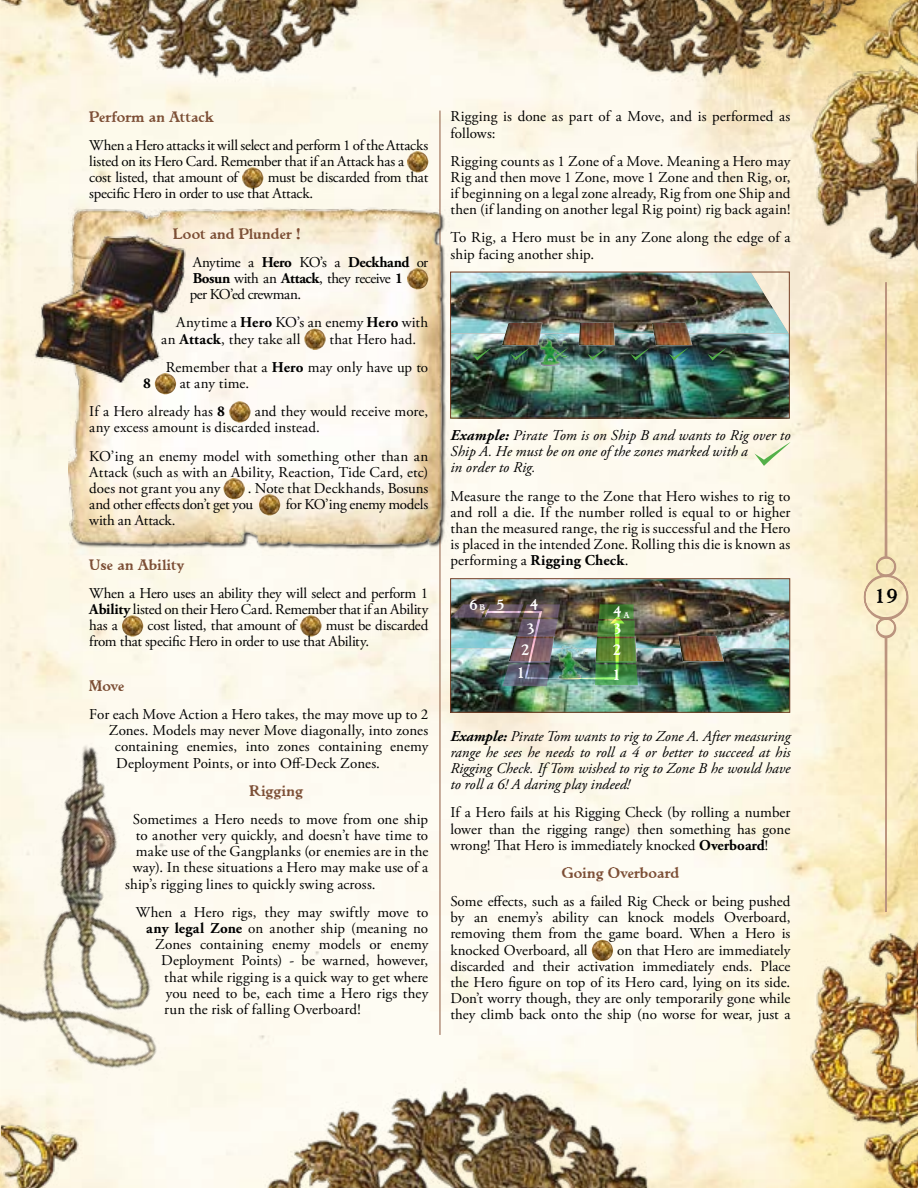
<style>
.page{position:relative;width:918px;height:1188px;background:#fff}
.page>*{position:absolute;margin:0;border:0;box-sizing:border-box;transform-origin:0 0}
.t1{font:19.5px "Weathered SF";color:#000}
.t2{font:15px/16.2px "Adobe Garamond Pro";color:#000}
.t3{font:italic 15px/16.2px "Adobe Garamond Pro";color:#000}
.t4{font:15px/16.2px "Adobe Garamond Pro";letter-spacing:-.02em;color:#000}
.t5{font:15px/16.2px "Adobe Garamond Pro";letter-spacing:-.03em;color:#000}
.t6{font:15px "Weathered SF";letter-spacing:.01em;color:#7c4e35}
.t7{font:15px/16.2px "Adobe Garamond Pro";letter-spacing:.02em;color:#000}
.t8{font:15px "Adobe Garamond Pro";letter-spacing:-.025em;color:#000}
.t9{font:700 15px "Adobe Garamond Pro";color:#000}
.t10{font:14.55px "Weathered SF";color:#fff}
.s1{font-weight:700}
.s2{font-size:7.95px}
</style>
<div class="page">
<img style="left:1px;top:0;width:917px;height:1188px">
<img style="left:863px;top:0;width:46px;height:1188px">
<img style="left:69px;top:199px;width:380px;height:357px">
<img style="left:0;top:703px;width:298px;height:427px">
<img style="left:21px;top:225px;width:170px;height:157px">
<img style="left:407px;top:151px;width:21px;height:21px;border-radius:11px">
<img style="left:242px;top:167px;width:21px;height:22px;border-radius:11px">
<img style="left:407px;top:268px;width:21px;height:21px;border-radius:11px">
<img style="left:304px;top:329px;width:22px;height:21px;border-radius:11px">
<img style="left:155px;top:373px;width:21px;height:21px;border-radius:11px">
<img style="left:229px;top:401px;width:22px;height:22px;border-radius:11px">
<img style="left:224px;top:478px;width:21px;height:21px;border-radius:11px">
<img style="left:259px;top:494px;width:21px;height:21px;border-radius:11px">
<img style="left:122px;top:615px;width:21px;height:22px;border-radius:11px">
<img style="left:300px;top:615px;width:22px;height:22px;border-radius:11px">
<img style="left:451px;top:272px;width:338px;height:146px">
<img style="left:537px;top:334px;width:31px;height:32px">
<svg style="left:754px;top:437px;width:42px;height:29px"></svg>
<img style="left:592px;top:940px;width:21px;height:21px;border-radius:11px">
<img style="left:450px;top:579px;width:340px;height:133px">
<p class="t6" style="left:89px;top:108px;width:126px">Perform an Attack</p>
<p class="t2" style="left:89px;top:138px;width:340px">When a Hero attacks it will select and perform 1 of the Attacks listed on its Hero Card. Remember that if an Attack has a cost listed, that amount of</p>
<p class="t2" style="left:89px;top:170px;width:340px;text-indent:178px">must be discarded from that specific Hero in order to use that Attack.</p>
<p class="t6" style="left:173px;top:225px;width:129px">Loot and Plunder !</p>
<p class="t5" style="left:190px;top:255px;width:240px">Anytime a <span class="s1">Hero</span> KO’s a <span class="s1">Deckhand</span> or<br><span class="s1">Bosun</span> with an <span class="s1">Attack</span>, they receive <span class="s1">1<br></span>per KO’ed crewman.</p>
<p class="t7" style="left:161px;top:315px;width:268px;text-indent:15px">Anytime a <span class="s1">Hero</span> KO’s an enemy <span class="s1">Hero</span> with an <span class="s1">Attack</span>, they take all</p>
<p class="t2" style="left:166px;top:325px;width:264px;line-height:28.2px;text-indent:164px">that Hero had.<br>Remember that a <span class="s1">Hero</span> may only have up to</p>
<p class="t9" style="left:143px;top:374px;width:9px">8</p>
<p class="t2" style="left:89px;top:370px;width:161px;line-height:28.2px;text-indent:91px">at any time.<br>If a Hero already has <span class="s1">8</span></p>
<p class="t2" style="left:89px;top:404px;width:341px;text-indent:165px">and they would receive more, any excess amount is discarded instead.</p>
<p class="t2" style="left:89px;top:448px;width:341px;text-align:justify">KO’ing an enemy model with something other than an Attack (such as with an Ability, Reaction, Tide Card, etc) does not grant you any</p>
<p class="t2" style="left:89px;top:481px;width:341px;text-indent:159px">. Note that Deckhands, Bosuns and other effects don’t get you</p>
<p class="t8" style="left:286px;top:495px;width:144px">for KO’ing enemy models</p>
<p class="t2" style="left:89px;top:513px;width:88px">with an Attack.</p>
<p class="t6" style="left:89px;top:556px;width:97px">Use an Ability</p>
<p class="t2" style="left:89px;top:586px;width:341px;text-align:justify">When a Hero uses an ability they will select and perform 1<br><span class="s1">Ability</span> listed on their Hero Card. Remember that if an Ability has a</p>
<p class="t4" style="left:89px;top:618px;width:341px;text-indent:237px">must be discarded from that specific Hero in order to use that Ability.</p>
<p class="t6" style="left:89px;top:677px;width:37px">Move</p>
<p class="t2" style="left:89px;top:707px;width:340px">For each Move Action a Hero takes, the may move up to 2</p>
<p class="t2" style="left:109px;top:723px;width:321px">Zones. Models may never Move diagonally, into zones</p>
<p class="t2" style="left:115px;top:739px;width:315px">containing enemies, into zones containing enemy</p>
<p class="t2" style="left:116px;top:755px;width:265px">Deployment Points, or into Off-Deck Zones.</p>
<p class="t6" style="left:249px;top:782px;width:55px">Rigging</p>
<p class="t2" style="left:133px;top:812px;width:297px">Sometimes a Hero needs to move from one ship</p>
<p class="t2" style="left:136px;top:828px;width:294px">to another very quickly, and doesn’t have time to</p>
<p class="t2" style="left:136px;top:844px;width:294px">make use of the Gangplanks (or enemies are in the</p>
<p class="t2" style="left:133px;top:860px;width:297px">way). In these situations a Hero may make use of a</p>
<p class="t2" style="left:125px;top:876px;width:252px">ship’s rigging lines to quickly swing across.</p>
<p class="t2" style="left:136px;top:904px;width:294px">When a Hero rigs, they may swiftly move to</p>
<p class="t2" style="left:146px;top:921px;width:283px"><span class="s1">any legal Zone</span> on another ship (meaning no</p>
<p class="t2" style="left:155px;top:937px;width:275px">Zones containing enemy models or enemy</p>
<p class="t2" style="left:161px;top:953px;width:269px">Deployment Points) - be warned, however,</p>
<p class="t2" style="left:164px;top:969px;width:265px">that while rigging is a quick way to get where</p>
<p class="t2" style="left:166px;top:985px;width:264px">you need to be, each time a Hero rigs they</p>
<p class="t2" style="left:164px;top:1002px;width:198px">run the risk of falling Overboard!</p>
<p class="t4" style="left:148px;top:618px;width:150px">cost listed, that amount of</p>
<p class="t2" style="left:450px;top:109px;width:341px">Rigging is done as part of a Move, and is performed as follows:</p>
<p class="t2" style="left:450px;top:153px;width:341px;text-align:justify">Rigging counts as 1 Zone of a Move. Meaning a Hero may Rig and then move 1 Zone, move 1 Zone and then Rig, or, if beginning on a legal zone already, Rig from one Ship and then (if landing on another legal Rig point) rig back again!</p>
<p class="t2" style="left:450px;top:230px;width:342px">To Rig, a Hero must be in any Zone along the edge of a ship facing another ship.</p>
<p class="t3" style="left:450px;top:428px;width:341px"><span class="s1">Example:</span> Pirate Tom is on Ship B and wants to Rig over to<br>Ship A. He must be on one of the zones marked with a<br>in order to Rig.</p>
<p class="t2" style="left:450px;top:488px;width:342px;text-align:justify">Measure the range to the Zone that Hero wishes to rig to and roll a die. If the number rolled is equal to or higher than the measured range, the rig is successful and the Hero is placed in the intended Zone. Rolling this die is known as performing a <span class="s1">Rigging Check</span>.</p>
<p class="t10" style="left:469px;top:596px;width:37px">6<span class="s2">B</span> 5</p>
<p class="t10" style="left:530px;top:597px;width:10px">4</p>
<p class="t10" style="left:613px;top:603px;width:18px">4<span class="s2">A</span></p>
<p class="t10" style="left:526px;top:620px;width:10px">3</p>
<p class="t10" style="left:613px;top:620px;width:10px">3</p>
<p class="t10" style="left:521px;top:641px;width:10px">2</p>
<p class="t10" style="left:612px;top:641px;width:10px">2</p>
<p class="t10" style="left:516px;top:664px;width:10px">1</p>
<p class="t10" style="left:612px;top:666px;width:10px">1</p>
<p class="t3" style="left:450px;top:728px;width:341px;text-align:justify"><span class="s1">Example:</span> Pirate Tom wants to rig to Zone A. After measuring range he sees he needs to roll a 4 or better to succeed at his Rigging Check. If Tom wished to rig to Zone B he would have to roll a 6! A daring play indeed!</p>
<p class="t2" style="left:450px;top:805px;width:341px;text-align:justify">If a Hero fails at his Rigging Check (by rolling a number lower than the rigging range) then something has gone wrong! That Hero is immediately knocked <span class="s1">Overboard</span>!</p>
<p class="t6" style="left:562px;top:864px;width:119px">Going Overboard</p>
<p class="t2" style="left:450px;top:894px;width:341px;text-align:justify">Some effects, such as a failed Rig Check or being pushed by an enemy’s ability can knock models Overboard, removing them from the game board. When a Hero is knocked Overboard, all</p>
<p class="t2" style="left:450px;top:942px;width:341px;text-align:justify;text-indent:167px">on that Hero are immediately discarded and their activation immediately ends. Place the Hero figure on top of its Hero card, lying on its side.<br>Don’t worry though, they are only temporarily gone while they climb back onto the ship (no worse for wear, just a</p>
<h1 class="t1" style="left:874px;top:584px;width:25px">19</h1>
</div>
